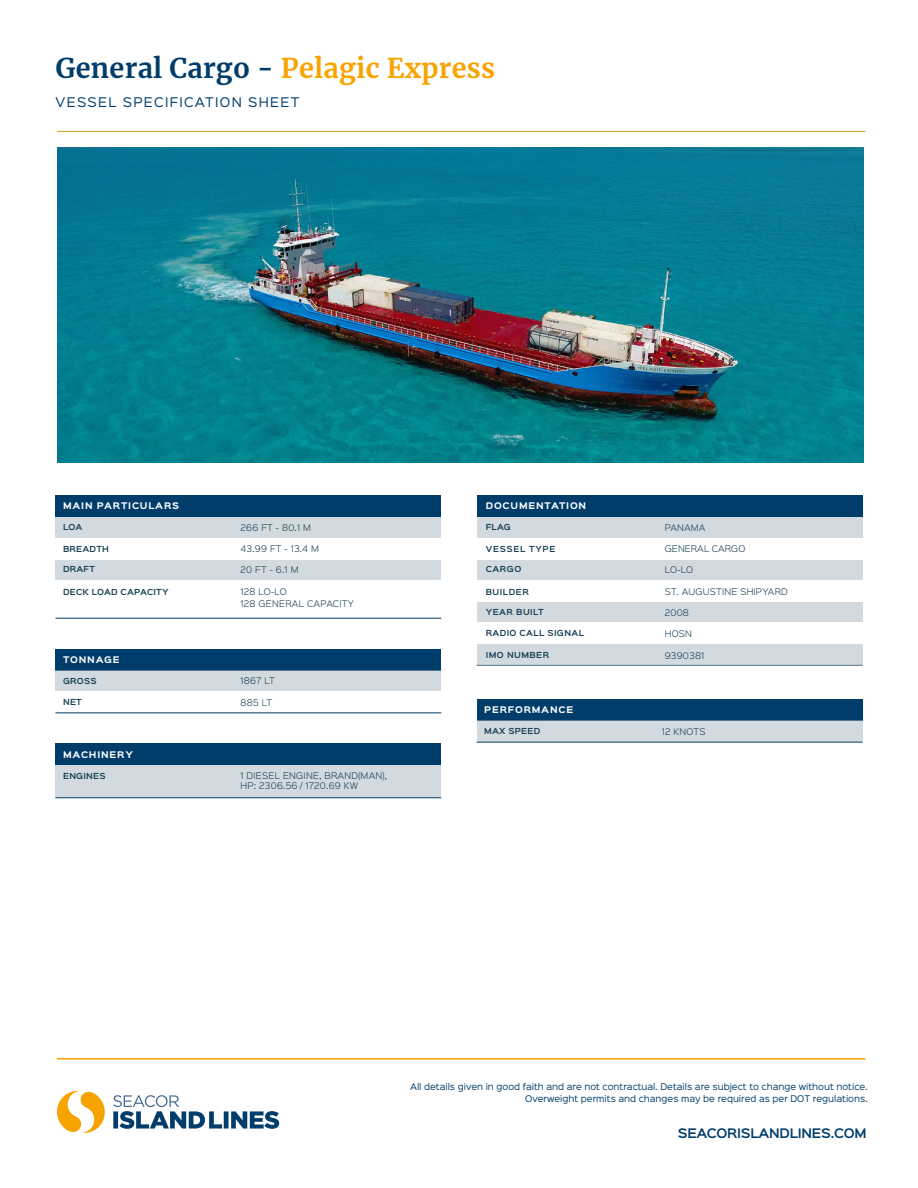
<style>
.page{position:relative;width:918px;height:1188px;background:#fff}
.page>*{position:absolute;margin:0;border:0;box-sizing:border-box;transform-origin:0 0}
.t1{font:700 27px "Merriweather";letter-spacing:.01em;color:#f7a300}
.t2{font:12px "Floatin Sans 400";letter-spacing:.11em;color:#003d6b}
.t3{font:600 11.85px "Floatin Sans 600";letter-spacing:-.02em;color:#003d6b}
.t4{font:300 8.25px "Floatin Sans 300";letter-spacing:.03em;color:#153e53}
.t5{font:8.25px "Floatin Sans 400";color:#003d6b}
.t6{font:700 8.25px "Floatin Sans 700";letter-spacing:.1em;color:#fff}
.t7{font:300 8.25px "Floatin Sans 300";letter-spacing:.01em;color:#153e53}
.t8{font:600 7.5px "Floatin Sans 600";letter-spacing:.03em;color:#153e53}
.t9{font:600 7.5px "Floatin Sans 600";letter-spacing:.06em;color:#153e53}
.t10{font:600 7.5px "Floatin Sans 600";letter-spacing:.05em;color:#153e53}
.t11{font:600 7.5px "Floatin Sans 600";letter-spacing:.09em;color:#153e53}
.t12{font:600 7.5px "Floatin Sans 600";letter-spacing:.07em;color:#153e53}
.s1{color:#003d6b}
</style>
<div class="page">
<svg style="left:57px;top:1090px;width:48px;height:43px"></svg>
<svg style="left:113px;top:1095px;width:166px;height:34px"></svg>
<hr style="left:57px;top:1058px;width:808px;height:2px;background:#f7a300">
<hr style="left:57px;top:131px;width:808px;height:1px;background:#d5a616">
<img style="left:57px;top:148px;width:807px;height:315px">
<div style="left:56px;top:744px;width:385px;height:21px;background:#003d6b"></div>
<div style="left:56px;top:765px;width:385px;height:33px;background:#d3dadf"></div>
<div style="left:56px;top:649px;width:385px;height:21px;background:#003d6b"></div>
<div style="left:56px;top:670px;width:385px;height:22px;background:#d3dadf"></div>
<hr style="left:56px;top:713px;width:385px;height:1px;background:#003d6b">
<div style="left:56px;top:495px;width:385px;height:22px;background:#003d6b"></div>
<div style="left:56px;top:517px;width:385px;height:21px;background:#d3dadf"></div>
<div style="left:56px;top:559px;width:385px;height:21px;background:#d3dadf"></div>
<hr style="left:56px;top:618px;width:385px;height:1px;background:#003d6b">
<hr style="left:55px;top:798px;width:386px;height:1px;background:#003d6b">
<div style="left:477px;top:699px;width:385px;height:22px;background:#003d6b"></div>
<div style="left:477px;top:721px;width:385px;height:21px;background:#d3dadf"></div>
<hr style="left:477px;top:742px;width:385px;height:1px;background:#003d6b">
<hr style="left:477px;top:665px;width:385px;height:1px;background:#003d6b">
<div style="left:477px;top:495px;width:385px;height:22px;background:#003d6b"></div>
<div style="left:477px;top:517px;width:385px;height:21px;background:#d3dadf"></div>
<div style="left:477px;top:559px;width:385px;height:21px;background:#d3dadf"></div>
<div style="left:477px;top:602px;width:385px;height:21px;background:#d3dadf"></div>
<div style="left:477px;top:644px;width:385px;height:21px;background:#d3dadf"></div>
<p class="t1" style="left:56px;top:49px;width:441px"><span class="s1">General Cargo -</span> Pelagic Express</p>
<p class="t2" style="left:56px;top:92px;width:246px">VESSEL SPECIFICATION SHEET</p>
<p class="t6" style="left:63px;top:502px;width:118px">MAIN PARTICULARS</p>
<p class="t8" style="left:63px;top:521px;width:21px">LOA</p>
<p class="t8" style="left:63px;top:542px;width:47px">BREADTH</p>
<p class="t8" style="left:63px;top:563px;width:33px">DRAFT</p>
<p class="t8" style="left:63px;top:585px;width:107px">DECK LOAD CAPACITY</p>
<p class="t4" style="left:241px;top:521px;width:72px">266 FT - 80.1 M</p>
<p class="t4" style="left:241px;top:542px;width:80px">43.99 FT - 13.4 M</p>
<p class="t4" style="left:241px;top:563px;width:60px">20 FT - 6.1 M</p>
<p class="t4" style="left:241px;top:585px;width:48px">128 LO-LO</p>
<p class="t4" style="left:241px;top:597px;width:115px">128 GENERAL CAPACITY</p>
<p class="t6" style="left:486px;top:502px;width:102px">DOCUMENTATION</p>
<p class="t8" style="left:486px;top:521px;width:27px">FLAG</p>
<p class="t11" style="left:486px;top:542px;width:71px">VESSEL TYPE</p>
<p class="t8" style="left:486px;top:563px;width:37px">CARGO</p>
<p class="t12" style="left:486px;top:585px;width:44px">BUILDER</p>
<p class="t9" style="left:486px;top:606px;width:59px">YEAR BUILT</p>
<p class="t4" style="left:665px;top:521px;width:42px">PANAMA</p>
<p class="t7" style="left:665px;top:542px;width:82px">GENERAL CARGO</p>
<p class="t4" style="left:665px;top:563px;width:30px">LO-LO</p>
<p class="t4" style="left:665px;top:585px;width:125px">ST. AUGUSTINE SHIPYARD</p>
<p class="t4" style="left:665px;top:606px;width:26px">2008</p>
<p class="t10" style="left:486px;top:627px;width:100px">RADIO CALL SIGNAL</p>
<p class="t4" style="left:665px;top:627px;width:29px">HOSN</p>
<p class="t6" style="left:63px;top:655px;width:58px">TONNAGE</p>
<p class="t9" style="left:486px;top:648px;width:65px">IMO NUMBER</p>
<p class="t4" style="left:665px;top:649px;width:41px">9390381</p>
<p class="t8" style="left:63px;top:674px;width:35px">GROSS</p>
<p class="t4" style="left:241px;top:674px;width:36px">1867 LT</p>
<p class="t8" style="left:63px;top:696px;width:20px">NET</p>
<p class="t4" style="left:241px;top:696px;width:33px">885 LT</p>
<p class="t6" style="left:484px;top:706px;width:90px">PERFORMANCE</p>
<p class="t8" style="left:484px;top:724px;width:58px">MAX SPEED</p>
<p class="t4" style="left:662px;top:725px;width:45px">12 KNOTS</p>
<p class="t6" style="left:63px;top:750px;width:71px">MACHINERY</p>
<p class="t8" style="left:63px;top:769px;width:44px">ENGINES</p>
<p class="t4" style="left:241px;top:769px;width:148px">1 DIESEL ENGINE, BRAND(MAN),</p>
<p class="t4" style="left:241px;top:779px;width:119px">HP: 2306.56 / 1720.69 KW</p>
<p class="t5" style="left:410px;top:1080px;width:459px">All details given in good faith and are not contractual. Details are subject to change without notice.</p>
<p class="t5" style="left:525px;top:1092px;width:344px">Overweight permits and changes may be required as per DOT regulations.</p>
<p class="t3" style="left:678px;top:1122px;width:190px">SEACORISLANDLINES.COM</p>
</div>
